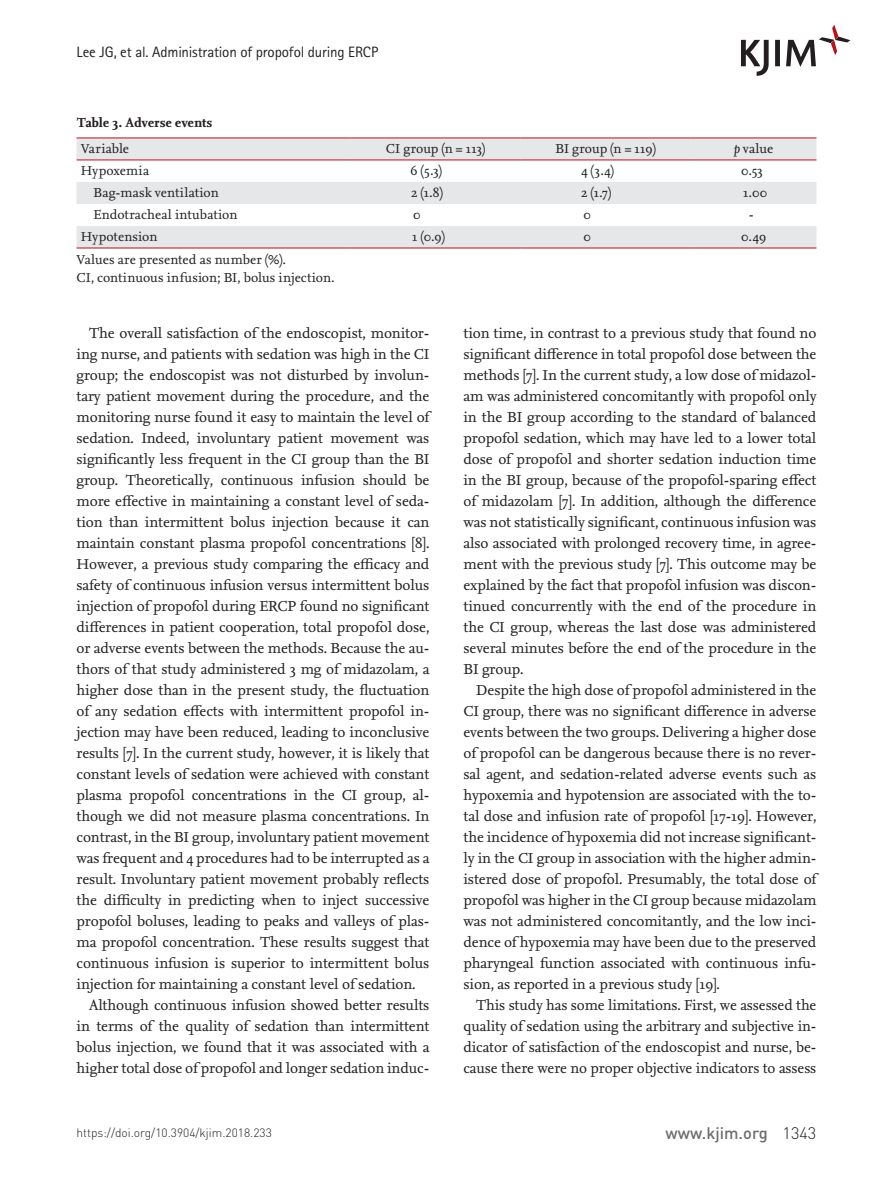
<style>
.page{position:relative;width:893px;height:1191px;background:#fff}
.page>*{position:absolute;margin:0;border:0;box-sizing:border-box;transform-origin:0 0}
.t1{font:500 16.5px "DIN Pro";color:#6c6d70}
.t2{font:300 16.5px "DIN Pro";color:#231f20}
.들였쓰기_본문{font:15px/21px "Nexus Serif";letter-spacing:-.01em;color:#231f20;text-align:justify}
.t3{font:15px "Rotis Sans Serif Std";letter-spacing:-.01em;color:#231f20}
.테이블{font:13.5px "Nexus Serif";color:#231f20}
.테이블_2단계{font:13.5px "Nexus Serif";letter-spacing:.005em;color:#231f20}
.테이블제목{font:700 13.5px "Nexus Serif";color:#231f20}
.t4{font:300 12px "DIN Pro";color:#231f20}
.s1{font-style:italic}
</style>
<div class="page">
<svg style="left:741px;top:25px;width:109px;height:51px"></svg>
<svg style="left:77px;top:139px;width:739px;height:109px;fill:#e6e7e9"></svg>
<hr style="left:77px;top:138px;width:273px;height:1px;background:#bb1018">
<hr style="left:350px;top:138px;width:171px;height:1px;background:#bb1018">
<hr style="left:521px;top:138px;width:170px;height:1px;background:#bb1018">
<hr style="left:691px;top:138px;width:125px;height:1px;background:#bb1018">
<hr style="left:77px;top:160px;width:273px;height:1px;background:#bb1018">
<hr style="left:350px;top:160px;width:171px;height:1px;background:#bb1018">
<hr style="left:521px;top:160px;width:170px;height:1px;background:#bb1018">
<hr style="left:691px;top:160px;width:125px;height:1px;background:#bb1018">
<hr style="left:77px;top:248px;width:273px;height:1px;background:#bb1018">
<hr style="left:350px;top:248px;width:171px;height:1px;background:#bb1018">
<hr style="left:521px;top:248px;width:170px;height:1px;background:#bb1018">
<hr style="left:691px;top:248px;width:125px;height:1px;background:#bb1018">
<p class="t3" style="left:77px;top:43px;width:303px">Lee JG, et al. Administration of propofol during ERCP</p>
<p class="테이블제목" style="left:77px;top:114px;width:137px">Table 3. Adverse events</p>
<p class="테이블" style="left:81px;top:140px;width:50px">Variable</p>
<p class="테이블" style="left:386px;top:140px;width:101px">CI group (n = 113)</p>
<p class="테이블" style="left:555px;top:140px;width:102px">BI group (n = 119)</p>
<p class="테이블" style="left:734px;top:140px;width:41px"><span class="s1">p</span> value</p>
<p class="테이블" style="left:81px;top:162px;width:70px">Hypoxemia</p>
<p class="테이블" style="left:411px;top:162px;width:33px">6 (5.3)</p>
<p class="테이블" style="left:581px;top:162px;width:34px">4 (3.4)</p>
<p class="테이블" style="left:741px;top:162px;width:23px">0.53</p>
<p class="테이블_2단계" style="left:94px;top:184px;width:127px">Bag-mask ventilation</p>
<p class="테이블" style="left:411px;top:184px;width:33px">2 (1.8)</p>
<p class="테이블" style="left:581px;top:184px;width:31px">2 (1.7)</p>
<p class="테이블" style="left:743px;top:184px;width:26px">1.00</p>
<p class="테이블_2단계" style="left:94px;top:206px;width:145px">Endotracheal intubation</p>
<p class="테이블" style="left:413px;top:206px;width:9px">0</p>
<p class="테이블" style="left:583px;top:206px;width:9px">0</p>
<p class="테이블" style="left:749px;top:206px;width:7px">-</p>
<p class="테이블" style="left:81px;top:228px;width:78px">Hypotension</p>
<p class="테이블" style="left:412px;top:228px;width:34px">1 (0.9)</p>
<p class="테이블" style="left:583px;top:228px;width:9px">0</p>
<p class="테이블" style="left:741px;top:228px;width:26px">0.49</p>
<p class="테이블" style="left:77px;top:251px;width:211px">Values are presented as number (%).</p>
<p class="테이블" style="left:77px;top:269px;width:259px">CI, continuous infusion; BI, bolus injection.</p>
<p class="들였쓰기_본문" style="left:77px;top:322px;width:354px;text-indent:13px">The overall satisfaction of the endoscopist, monitor&shy;ing nurse, and patients with sedation was high in the CI group; the endoscopist was not disturbed by involun&shy;tary patient movement during the procedure, and the monitoring nurse found it easy to maintain the level of sedation. Indeed, involuntary patient movement was significantly less frequent in the CI group than the BI group. Theoretically, continuous infusion should be more effective in maintaining a constant level of seda&shy;tion than intermittent bolus injection because it can maintain constant plasma propofol concentrations [8].<br>However, a previous study comparing the efficacy and safety of continuous infusion versus intermittent bolus injection of propofol during ERCP found no significant differences in patient cooperation, total propofol dose, or adverse events between the methods. Because the au&shy;thors of that study administered 3 mg of midazolam, a higher dose than in the present study, the fluctuation of any sedation effects with intermittent propofol in&shy;jection may have been reduced, leading to inconclusive results [7]. In the current study, however, it is likely that constant levels of sedation were achieved with constant plasma propofol concentrations in the CI group, al&shy;though we did not measure plasma concentrations. In contrast, in the BI group, involuntary patient movement was frequent and 4 procedures had to be interrupted as a result. Involuntary patient movement probably reflects the difficulty in predicting when to inject successive propofol boluses, leading to peaks and valleys of plas&shy;ma propofol concentration. These results suggest that continuous infusion is superior to intermittent bolus injection for maintaining a constant level of sedation.</p>
<p class="들였쓰기_본문" style="left:77px;top:994px;width:354px;text-indent:13px">Although continuous infusion showed better results in terms of the quality of sedation than intermittent bolus injection, we found that it was associated with a higher total dose of propofol and longer sedation induc-</p>
<p class="들였쓰기_본문" style="left:463px;top:322px;width:354px">tion time, in contrast to a previous study that found no significant difference in total propofol dose between the methods [7]. In the current study, a low dose of midazol&shy;am was administered concomitantly with propofol only in the BI group according to the standard of balanced propofol sedation, which may have led to a lower total dose of propofol and shorter sedation induction time in the BI group, because of the propofol-sparing effect of midazolam [7]. In addition, although the difference was not statistically significant, continuous infusion was also associated with prolonged recovery time, in agree&shy;ment with the previous study [7]. This outcome may be explained by the fact that propofol infusion was discon&shy;tinued concurrently with the end of the procedure in the CI group, whereas the last dose was administered several minutes before the end of the procedure in the BI group.</p>
<p class="들였쓰기_본문" style="left:463px;top:679px;width:354px;text-indent:13px">Despite the high dose of propofol administered in the CI group, there was no significant difference in adverse events between the two groups. Delivering a higher dose of propofol can be dangerous because there is no rever&shy;sal agent, and sedation-related adverse events such as hypoxemia and hypotension are associated with the to&shy;tal dose and infusion rate of propofol [17-19]. However, the incidence of hypoxemia did not increase significant&shy;ly in the CI group in association with the higher admin&shy;istered dose of propofol. Presumably, the total dose of propofol was higher in the CI group because midazolam was not administered concomitantly, and the low inci&shy;dence of hypoxemia may have been due to the preserved pharyngeal function associated with continuous infu&shy;sion, as reported in a previous study [19].</p>
<p class="들였쓰기_본문" style="left:463px;top:994px;width:354px;text-indent:13px">This study has some limitations. First, we assessed the quality of sedation using the arbitrary and subjective in&shy;dicator of satisfaction of the endoscopist and nurse, be&shy;cause there were no proper objective indicators to assess</p>
<p class="t4" style="left:77px;top:1124px;width:197px">https://doi.org/10.3904/kjim.2018.233</p>
<p class="t1" style="left:666px;top:1121px;width:104px">www.kjim.org</p>
<p class="t2" style="left:782px;top:1121px;width:35px">1343</p>
</div>
